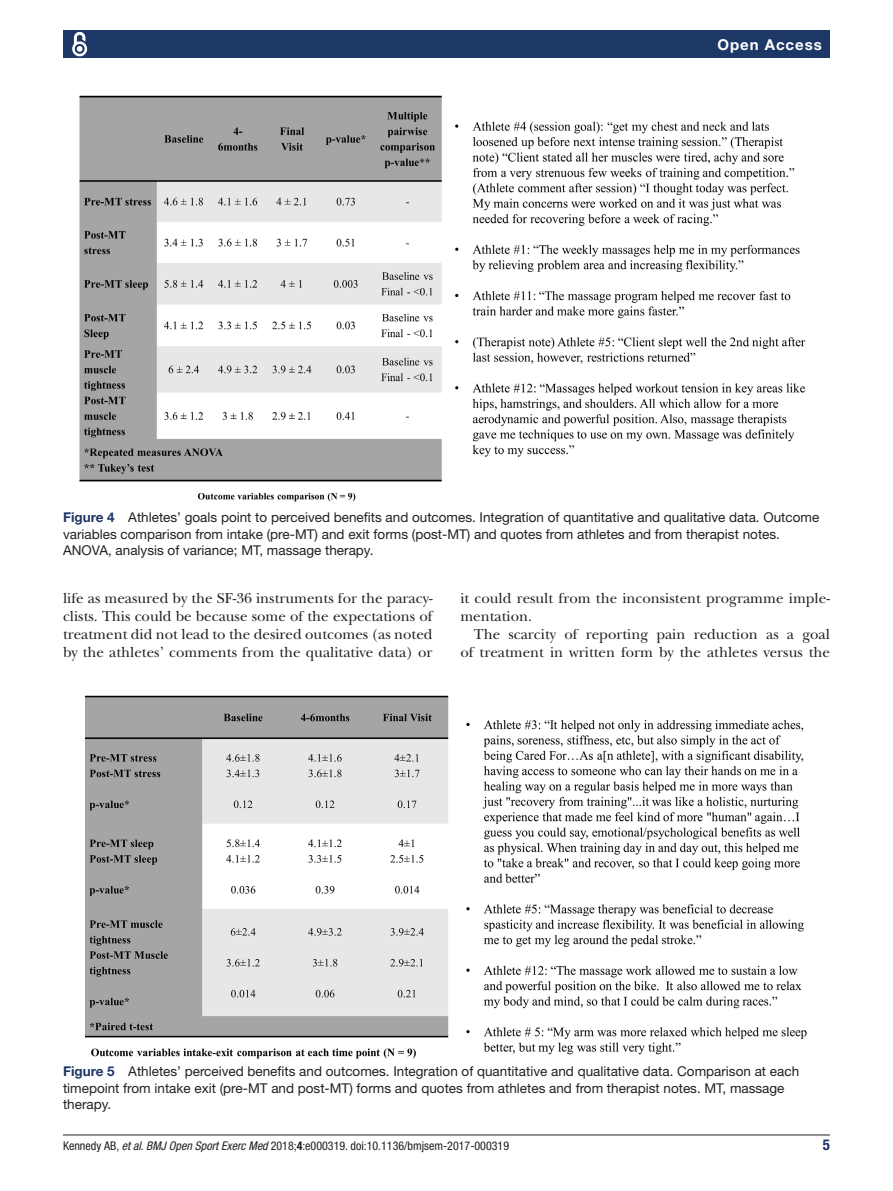
<style>
.page{position:relative;width:893px;height:1191px;background:#fff}
.page>*{position:absolute;margin:0;border:0;box-sizing:border-box;transform-origin:0 0}
.t1{font:15px/18px "New Baskerville";color:#231f20;text-align:justify}
.t2{font:700 15px "Helvetica Neue LT Std";letter-spacing:.065em;color:#fff}
.t3{font:700 condensed 15px "Helvetica Neue LT Std";color:#1d3766}
.t4{font:13.5px/16.5px "Helvetica Neue LT Std";color:#231f20}
.t5{font:condensed 12px "Helvetica Neue LT Std";color:#231f20}
.s1{font-weight:700;color:#1d3766}
.s2{font-style:italic}
.s3{font-weight:700}
</style>
<div class="page">
<hr style="left:63px;top:1134px;width:767px;height:1px;background:#231f20">
<div style="left:63px;top:31px;width:767px;height:27px;background:#1d3766"></div>
<svg style="left:72px;top:31px;width:16px;height:26px"></svg>
<img style="left:79px;top:95px;width:727px;height:407px">
<img style="left:85px;top:695px;width:722px;height:363px">
<p class="t2" style="left:717px;top:35px;width:106px">Open Access</p>
<p class="t4" style="left:63px;top:509px;width:758px"><span class="s1">Figure 4</span> Athletes’ goals point to perceived benefits and outcomes. Integration of quantitative and qualitative data. Outcome variables comparison from intake (pre-MT) and exit forms (post-MT) and quotes from athletes and from therapist notes.<br>ANOVA, analysis of variance; MT, massage therapy.</p>
<p class="t1" style="left:63px;top:589px;width:371px">life as measured by the SF-36 instruments for the paracy&shy;clists. This could be because some of the expectations of treatment did not lead to the desired outcomes (as noted by the athletes’ comments from the qualitative data) or</p>
<p class="t1" style="left:460px;top:589px;width:371px">it could result from the inconsistent programme imple&shy;mentation.</p>
<p class="t1" style="left:460px;top:625px;width:371px;text-align:right">The scarcity of reporting pain reduction as a goal of treatment in written form by the athletes versus the</p>
<p class="t4" style="left:63px;top:1063px;width:738px"><span class="s1">Figure 5</span> Athletes’ perceived benefits and outcomes. Integration of quantitative and qualitative data. Comparison at each timepoint from intake exit (pre-MT and post-MT) forms and quotes from athletes and from therapist notes. MT, massage therapy.</p>
<p class="t5" style="left:63px;top:1138px;width:448px">Kennedy AB, <span class="s2">et al</span>. <span class="s2">BMJ Open Sport Exerc Med</span> 2018;<span class="s3">4</span>:e000319. doi:10.1136/bmjsem-2017-000319</p>
<p class="t3" style="left:823px;top:1135px;width:9px">5</p>
</div>
